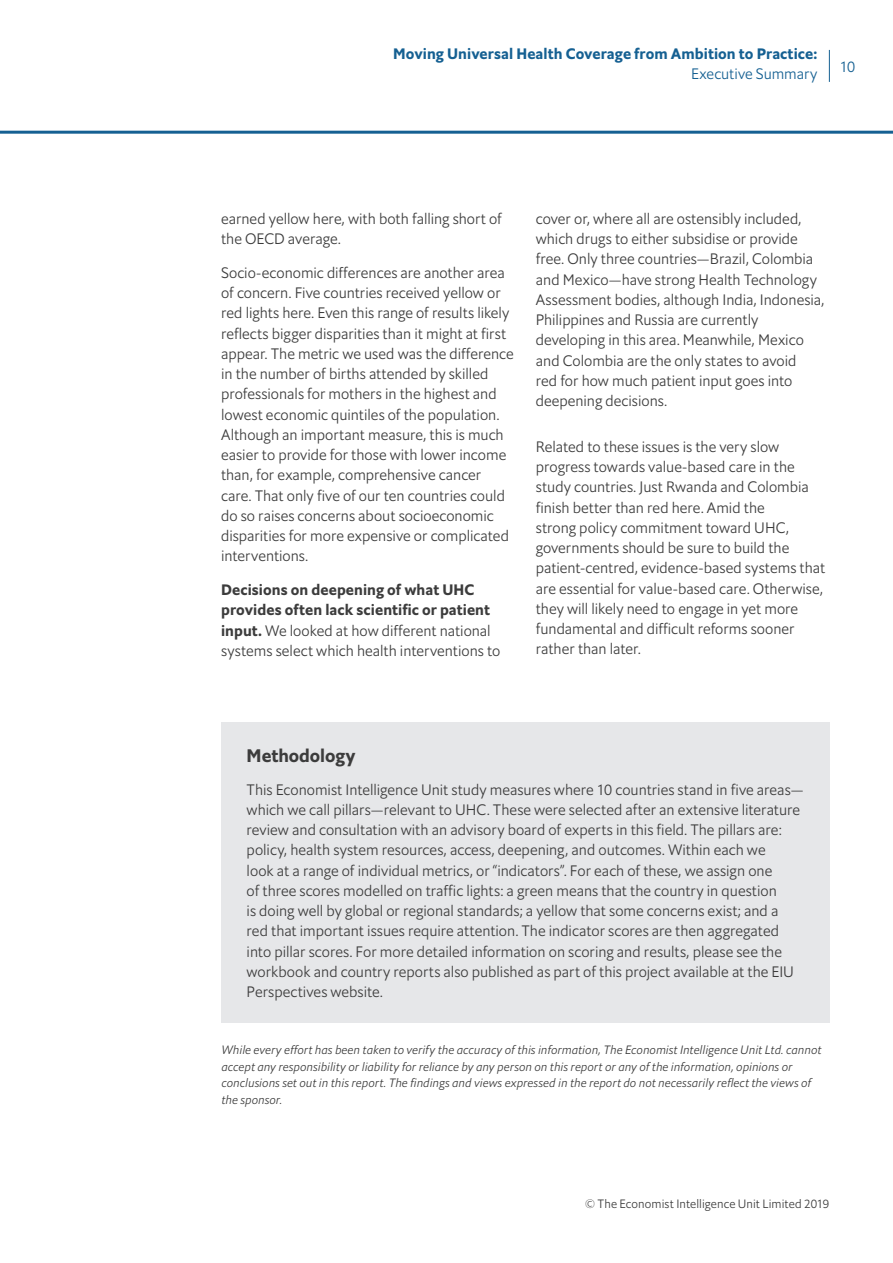
<style>
.page{position:relative;width:893px;height:1263px;background:#fff}
.page>*{position:absolute;margin:0;border:0;box-sizing:border-box;transform-origin:0 0}
.t1{font:18px "Econ Sans Bol";letter-spacing:-.005em;color:#3c3c3c}
.t2{font:15px/20.2px "Econ Sans Lig";color:#3c3c3c}
.t3{font:15px/20.2px "Econ Sans Bol";letter-spacing:.005em;color:#3c3c3c}
.t4{font:15px "Econ Sans Bol";letter-spacing:.005em;color:#156092}
.t5{font:15px "Econ Sans Lig";letter-spacing:-.005em;color:#156092}
._4__Body_text{font:12px/16.5px "Econ Sans Lig Ita";letter-spacing:.005em;color:#3c3c3c}
.t6{font:12px "Econ Sans Lig";letter-spacing:.005em;color:#3c3c3c}
.s1{font-family:"Econ Sans Lig"}
</style>
<div class="page">
<hr style="left:0;top:131px;width:893px;height:3px;background:#156092">
<hr style="left:829px;top:50px;width:1px;height:32px;background:#156092">
<div style="left:221px;top:723px;width:608px;height:300px;background:#e6e7e9"></div>
<p class="t4" style="left:393px;top:44px;width:425px">Moving Universal Health Coverage from Ambition to Practice:</p>
<p class="t5" style="left:691px;top:64px;width:128px">Executive Summary</p>
<p class="t5" style="left:840px;top:57px;width:17px">10</p>
<p class="t2" style="left:221px;top:208px;width:282px">earned yellow here, with both falling short of the OECD average.</p>
<p class="t2" style="left:221px;top:262px;width:294px">Socio-economic differences are another area of concern. Five countries received yellow or red lights here. Even this range of results likely reflects bigger disparities than it might at first appear. The metric we used was the difference in the number of births attended by skilled professionals for mothers in the highest and lowest economic quintiles of the population.<br>Although an important measure, this is much easier to provide for those with lower income than, for example, comprehensive cancer care. That only five of our ten countries could do so raises concerns about socioeconomic disparities for more expensive or complicated interventions.</p>
<p class="t3" style="left:221px;top:580px;width:281px">Decisions on deepening of what UHC provides often lack scientific or patient input. <span class="s1">We looked at how different national systems select which health interventions to</span></p>
<p class="t2" style="left:536px;top:208px;width:290px">cover or, where all are ostensibly included, which drugs to either subsidise or provide free. Only three countries—Brazil, Colombia and Mexico—have strong Health Technology Assessment bodies, although India, Indonesia, Philippines and Russia are currently developing in this area. Meanwhile, Mexico and Colombia are the only states to avoid<br>red for how much patient input goes into deepening decisions.</p>
<p class="t2" style="left:536px;top:436px;width:291px">Related to these issues is the very slow progress towards value-based care in the study countries. Just Rwanda and Colombia finish better than red here. Amid the<br>strong policy commitment toward UHC, governments should be sure to build the patient-centred, evidence-based systems that are essential for value-based care. Otherwise, they will likely need to engage in yet more fundamental and difficult reforms sooner rather than later.</p>
<p class="t1" style="left:247px;top:744px;width:111px">Methodology</p>
<p class="t2" style="left:247px;top:779px;width:558px">This Economist Intelligence Unit study measures where 10 countries stand in five areas— which we call pillars—relevant to UHC. These were selected after an extensive literature review and consultation with an advisory board of experts in this field. The pillars are: policy, health system resources, access, deepening, and outcomes. Within each we<br>look at a range of individual metrics, or “indicators”. For each of these, we assign one<br>of three scores modelled on traffic lights: a green means that the country in question<br>is doing well by global or regional standards; a yellow that some concerns exist; and a red that important issues require attention. The indicator scores are then aggregated into pillar scores. For more detailed information on scoring and results, please see the workbook and country reports also published as part of this project available at the EIU Perspectives website.</p>
<p class="_4__Body_text" style="left:222px;top:1041px;width:601px">While every effort has been taken to verify the accuracy of this information, The Economist Intelligence Unit Ltd. cannot accept any responsibility or liability for reliance by any person on this report or any of the information, opinions or conclusions set out in this report. The findings and views expressed in the report do not necessarily reflect the views of the sponsor.</p>
<p class="t6" style="left:585px;top:1196px;width:246px">© The Economist Intelligence Unit Limited 2019</p>
</div>
